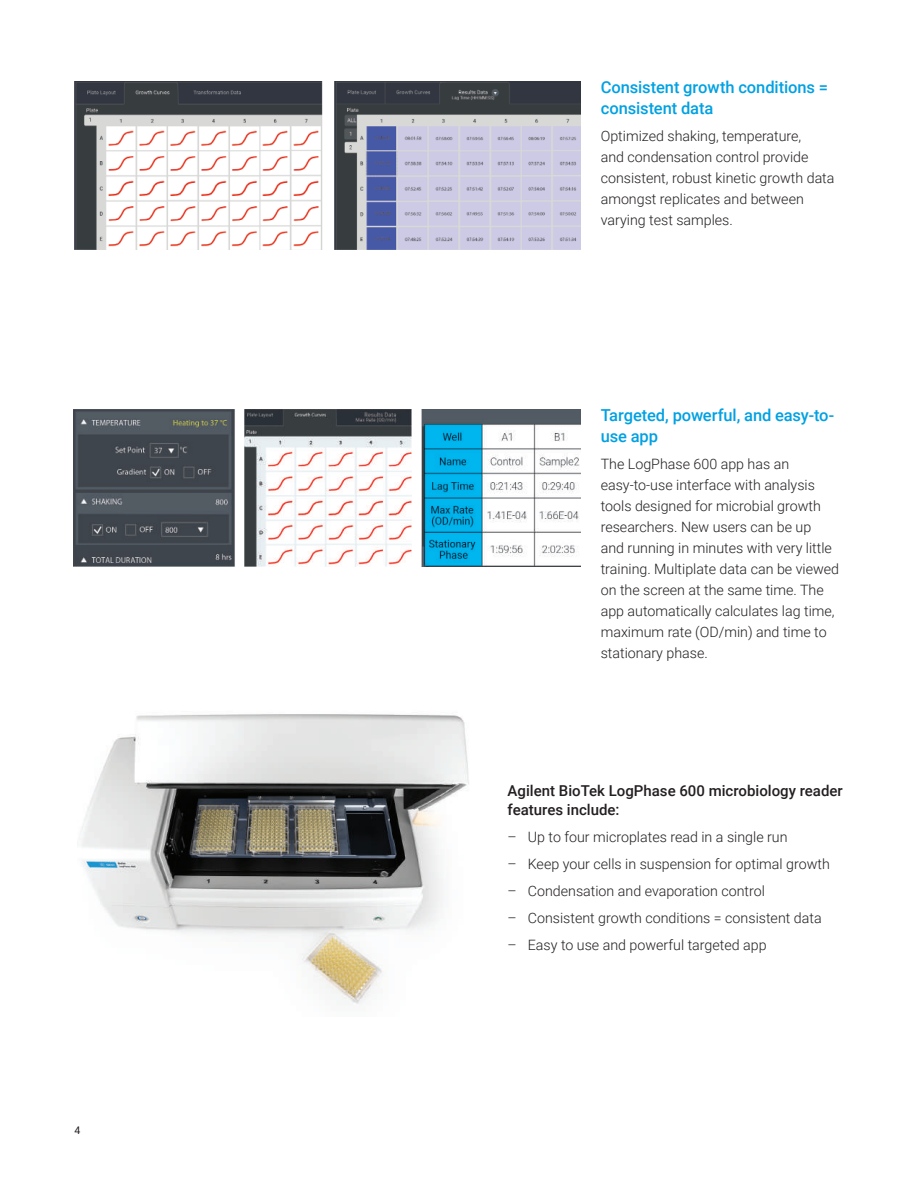
<style>
.page{position:relative;width:918px;height:1188px;background:#fff}
.page>*{position:absolute;margin:0;border:0;box-sizing:border-box;transform-origin:0 0}
.t1{font:500 16.5px/21px "Roboto";letter-spacing:-.005em;color:#00a1e3}
.t2{font:500 15px/19.5px "Roboto";color:#231f20}
.t3{font:300 14.25px/21px "Roboto";color:#231f20}
.t4{font:10.5px "Roboto";color:#231f20}
</style>
<div class="page">
<img style="left:74px;top:82px;width:507px;height:167px">
<img style="left:73px;top:409px;width:508px;height:157px">
<img style="left:80px;top:714px;width:389px;height:290px">
<p class="t4" style="left:75px;top:1123px;width:7px">4</p>
<p class="t1" style="left:601px;top:76px;width:229px">Consistent growth conditions = consistent data</p>
<p class="t3" style="left:601px;top:125px;width:235px">Optimized shaking, temperature,<br>and condensation control provide consistent, robust kinetic growth data amongst replicates and between varying test samples.</p>
<p class="t1" style="left:601px;top:404px;width:235px">Targeted, powerful, and easy-to&shy;use app</p>
<p class="t3" style="left:601px;top:453px;width:240px">The LogPhase 600 app has an easy-to-use interface with analysis tools designed for microbial growth researchers. New users can be up<br>and running in minutes with very little training. Multiplate data can be viewed on the screen at the same time. The app automatically calculates lag time, maximum rate (OD/min) and time to stationary phase.</p>
<p class="t2" style="left:508px;top:780px;width:337px">Agilent BioTek LogPhase 600 microbiology reader features include:</p>
<p class="t3" style="left:508px;top:826px;width:282px">– Up to four microplates read in a single run</p>
<p class="t3" style="left:508px;top:853px;width:324px">– Keep your cells in suspension for optimal growth</p>
<p class="t3" style="left:508px;top:880px;width:259px">– Condensation and evaporation control</p>
<p class="t3" style="left:508px;top:907px;width:316px">– Consistent growth conditions = consistent data</p>
<p class="t3" style="left:508px;top:934px;width:261px">– Easy to use and powerful targeted app</p>
</div>
